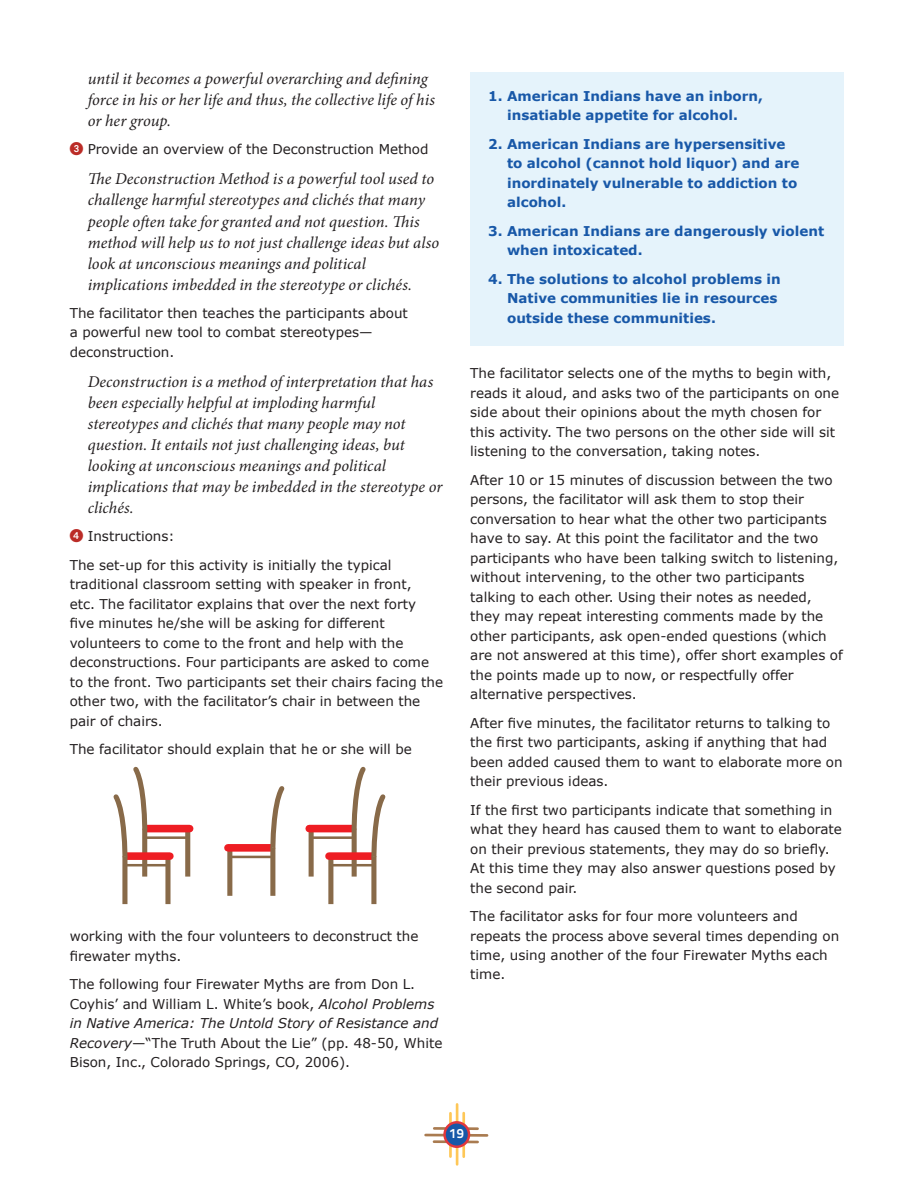
<style>
.page{position:relative;width:918px;height:1188px;background:#fff}
.page>*{position:absolute;margin:0;border:0;box-sizing:border-box;transform-origin:0 0}
.t1{font:italic 16.5px/21px "Minion Pro";color:#231f20}
.t2{font:13.5px/19.5px "Verdana";color:#231f20}
.t3{font:700 13.5px/19.5px "Verdana";color:#1858a8}
.t4{font:13.5px "Titillium Text 14 L 800 wt";color:#fff}
.s1{font-style:italic}
</style>
<div class="page">
<svg style="left:456px;top:1148px;width:2px;height:16px"></svg>
<hr style="left:449px;top:1143px;width:3px;height:14px;background:#fec757">
<hr style="left:462px;top:1142px;width:3px;height:15px;background:#fec757">
<hr style="left:468px;top:1134px;width:19px;height:3px;background:#a97b50">
<svg style="left:466px;top:1141px;width:12px;height:2px"></svg>
<hr style="left:426px;top:1134px;width:20px;height:2px;background:#a97b50">
<svg style="left:434px;top:1104px;width:44px;height:26px"></svg>
<hr style="left:434px;top:1140px;width:14px;height:3px;background:#a97b50">
<div style="left:445px;top:1122px;width:24px;height:25px;background:#1758a8;border-radius:50%"></div>
<div style="left:443px;top:1121px;width:27px;height:27px;border:2px solid #e1373d;border-radius:50%"></div>
<div style="left:470px;top:72px;width:374px;height:274px;background:#e5f3fb"></div>
<div style="left:185px;top:829px;width:5px;height:48px;background:#886a49"></div>
<div style="left:147px;top:825px;width:43px;height:7px;background:#ee1d23"></div>
<hr style="left:145px;top:836px;width:43px;height:3px;background:#886a49">
<div style="left:142px;top:829px;width:5px;height:48px;background:#886a49"></div>
<div style="left:227px;top:848px;width:5px;height:48px;background:#886a49"></div>
<div style="left:228px;top:844px;width:43px;height:8px;background:#ee1d23"></div>
<svg style="left:268px;top:786px;width:17px;height:67px"></svg>
<hr style="left:230px;top:856px;width:43px;height:2px;background:#886a49">
<div style="left:270px;top:848px;width:5px;height:48px;background:#886a49"></div>
<div style="left:165px;top:856px;width:6px;height:48px;background:#886a49"></div>
<div style="left:127px;top:852px;width:43px;height:8px;background:#ee1d23"></div>
<svg style="left:113px;top:767px;width:37px;height:94px"></svg>
<hr style="left:125px;top:864px;width:43px;height:2px;background:#886a49">
<div style="left:122px;top:856px;width:5px;height:48px;background:#886a49"></div>
<div style="left:309px;top:829px;width:5px;height:48px;background:#886a49"></div>
<div style="left:309px;top:825px;width:43px;height:7px;background:#ee1d23"></div>
<hr style="left:311px;top:836px;width:43px;height:3px;background:#886a49">
<div style="left:352px;top:829px;width:5px;height:48px;background:#886a49"></div>
<div style="left:328px;top:856px;width:5px;height:48px;background:#886a49"></div>
<div style="left:329px;top:852px;width:43px;height:8px;background:#ee1d23"></div>
<svg style="left:349px;top:767px;width:37px;height:94px"></svg>
<hr style="left:331px;top:864px;width:43px;height:2px;background:#886a49">
<div style="left:371px;top:856px;width:5px;height:48px;background:#886a49"></div>
<p class="t1" style="left:88px;top:68px;width:349px">until it becomes a powerful overarching and defining force in his or her life and thus, the collective life of his or her group.</p>
<p class="t2" style="left:70px;top:140px;width:360px"><sup>3</sup> Provide an overview of the Deconstruction Method</p>
<p class="t1" style="left:88px;top:169px;width:353px">The Deconstruction Method is a powerful tool used to challenge harmful stereotypes and clichés that many people often take for granted and not question. This method will help us to not just challenge ideas but also look at unconscious meanings and political implications imbedded in the stereotype or clichés.</p>
<p class="t2" style="left:70px;top:304px;width:340px">The facilitator then teaches the participants about a powerful new tool to combat stereotypes— deconstruction.</p>
<p class="t1" style="left:88px;top:371px;width:356px">Deconstruction is a method of interpretation that has been especially helpful at imploding harmful stereotypes and clichés that many people may not question. It entails not just challenging ideas, but looking at unconscious meanings and political implications that may be imbedded in the stereotype or clichés.</p>
<p class="t2" style="left:70px;top:523px;width:323px;line-height:28.5px"><sup>4</sup> Instructions:<br>The set-up for this activity is initially the typical</p>
<p class="t2" style="left:70px;top:575px;width:375px">traditional classroom setting with speaker in front,<br>etc. The facilitator explains that over the next forty five minutes he/she will be asking for different volunteers to come to the front and help with the deconstructions. Four participants are asked to come to the front. Two participants set their chairs facing the other two, with the facilitator’s chair in between the pair of chairs.</p>
<p class="t2" style="left:70px;top:740px;width:344px">The facilitator should explain that he or she will be</p>
<p class="t2" style="left:70px;top:927px;width:350px">working with the four volunteers to deconstruct the firewater myths.</p>
<p class="t2" style="left:70px;top:975px;width:374px">The following four Firewater Myths are from Don L.<br>Coyhis’ and William L. White’s book, <span class="s1">Alcohol Problems in Native America: The Untold Story of Resistance and Recovery</span>—“The Truth About the Lie” (pp. 48-50, White Bison, Inc., Colorado Springs, CO, 2006).</p>
<p class="t3" style="left:488px;top:86px;width:276px;text-align:center">1. American Indians have an inborn, insatiable appetite for alcohol.</p>
<p class="t3" style="left:507px;top:134px;width:294px;text-indent:-19px">2. American Indians are hypersensitive to alcohol (cannot hold liquor) and are inordinately vulnerable to addiction to alcohol.</p>
<p class="t3" style="left:507px;top:221px;width:319px;text-indent:-19px">3. American Indians are dangerously violent when intoxicated.</p>
<p class="t3" style="left:507px;top:269px;width:275px;text-indent:-19px">4. The solutions to alcohol problems in<br>Native communities lie in resources outside these communities.</p>
<p class="t2" style="left:470px;top:364px;width:370px">The facilitator selects one of the myths to begin with, reads it aloud, and asks two of the participants on one side about their opinions about the myth chosen for this activity. The two persons on the other side will sit listening to the conversation, taking notes.</p>
<p class="t2" style="left:470px;top:470px;width:374px">After 10 or 15 minutes of discussion between the two persons, the facilitator will ask them to stop their conversation to hear what the other two participants have to say. At this point the facilitator and the two participants who have been talking switch to listening, without intervening, to the other two participants talking to each other. Using their notes as needed, they may repeat interesting comments made by the other participants, ask open-ended questions (which are not answered at this time), offer short examples of the points made up to now, or respectfully offer alternative perspectives.</p>
<p class="t2" style="left:470px;top:713px;width:374px">After five minutes, the facilitator returns to talking to the first two participants, asking if anything that had been added caused them to want to elaborate more on their previous ideas.</p>
<p class="t2" style="left:470px;top:800px;width:373px">If the first two participants indicate that something in what they heard has caused them to want to elaborate on their previous statements, they may do so briefly.<br>At this time they may also answer questions posed by the second pair.</p>
<p class="t2" style="left:470px;top:907px;width:371px">The facilitator asks for four more volunteers and repeats the process above several times depending on time, using another of the four Firewater Myths each time.</p>
<p class="t4" style="left:450px;top:1125px;width:16px">19</p>
</div>
